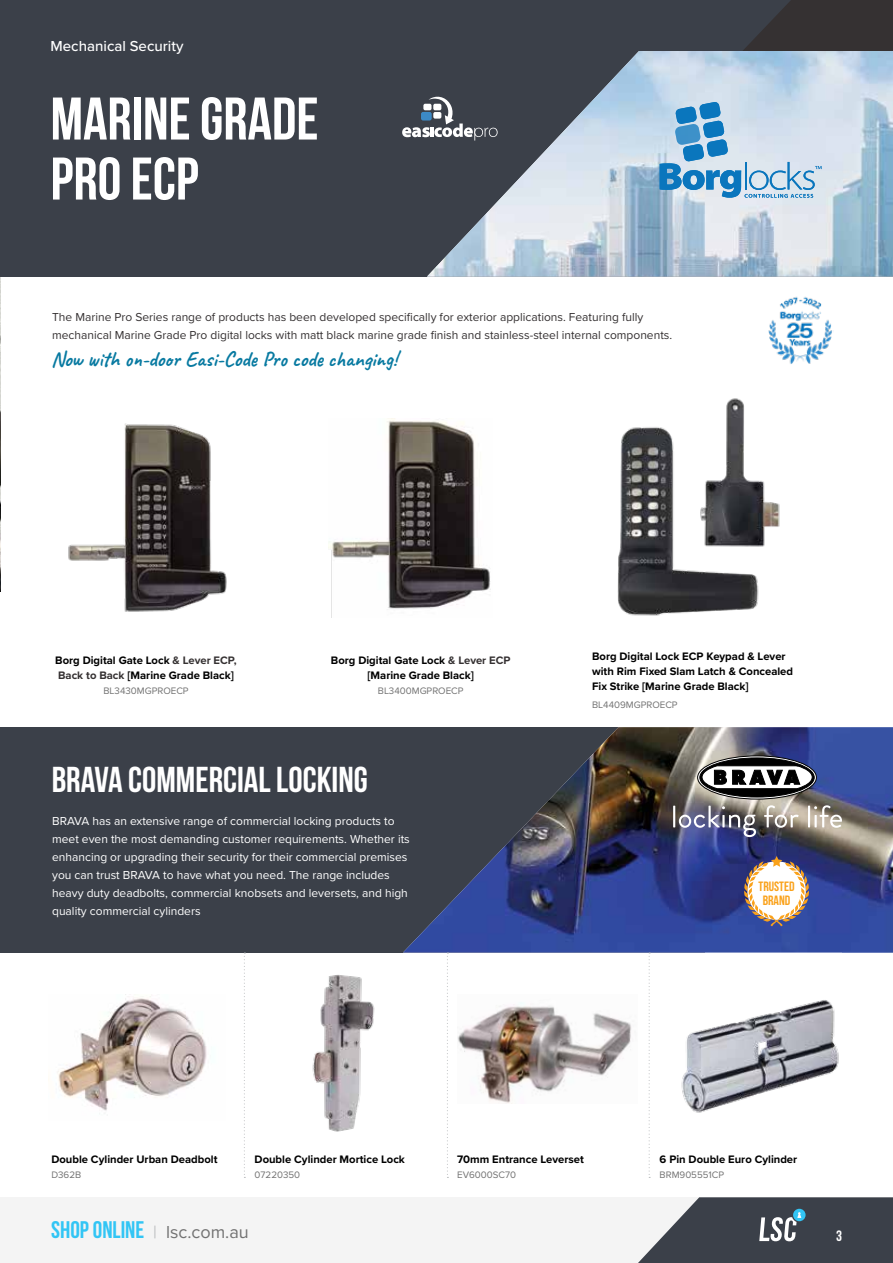
<style>
.page{position:relative;width:893px;height:1263px;background:#fff}
.page>*{position:absolute;margin:0;border:0;box-sizing:border-box;transform-origin:0 0}
.t1{font:700 60px/60px "Bebas Neue";color:#fff}
.t2{font:700 36px "Bebas Neue";color:#fff}
.t3{font:700 24px "Bebas Neue";color:#32c5f4}
.t4{font:700 21px "Caveat";color:#087aa1}
.t5{font:500 15px "Proxima Nova";color:#fff}
.t6{font:700 15px "Bebas Neue";color:#fff}
.t7{font:700 13.5px/13.5px "Bebas Neue";color:#faa21b;text-align:center}
.t8{font:12px/18px "Proxima Nova";color:#fff}
.t9{font:12px/18px "Proxima Nova";color:#353132}
.t10{font:700 11.25px/15px "Proxima Nova";color:#000}
.t11{font:9.75px "Proxima Nova";color:#727272}
.s1{color:#353132}
.s2{font-family:"Proxima Nova";font-weight:400;font-size:18px;color:#bcbec0}
.s3{font-family:"Proxima Nova";font-weight:400;font-size:18px;color:#727272}
</style>
<div class="page">
<div style="left:0;top:1197px;width:830px;height:66px;background:#f4f4f4"></div>
<svg style="left:638px;top:1197px;width:255px;height:66px;background:#575c64"></svg>
<img style="left:0;top:277px;width:1px;height:314px">
<div style="left:0;top:727px;width:705px;height:225px;background:#3b4049"></div>
<img style="left:403px;top:727px;width:490px;height:226px">
<svg style="left:244px;top:952px;width:1px;height:226px"></svg>
<svg style="left:447px;top:952px;width:1px;height:226px"></svg>
<svg style="left:649px;top:952px;width:1px;height:226px"></svg>
<div style="left:0;top:0;width:893px;height:277px;background:#3b4049"></div>
<svg style="left:743px;top:0;width:150px;height:51px;fill:#353132"></svg>
<img style="left:427px;top:51px;width:466px;height:226px">
<svg style="left:698px;top:756px;width:118px;height:43px"></svg>
<div style="left:697px;top:756px;width:120px;height:43px;border:1px solid #000;border-radius:50%"></div>
<div style="left:700px;top:758px;width:114px;height:39px;background:#000;border-radius:50%"></div>
<div style="left:700px;top:758px;width:114px;height:39px;border:1px solid #000;border-radius:50%"></div>
<svg style="left:702px;top:765px;width:110px;height:24px"></svg>
<hr style="left:673px;top:806px;width:2px;height:21px;background:#fff">
<svg style="left:679px;top:806px;width:77px;height:31px;background:#75758f"></svg>
<svg style="left:764px;top:805px;width:35px;height:23px"></svg>
<hr style="left:808px;top:806px;width:2px;height:21px;background:#fff">
<svg style="left:814px;top:805px;width:28px;height:23px"></svg>
<img style="left:68px;top:423px;width:159px;height:189px">
<img style="left:328px;top:418px;width:163px;height:200px">
<img style="left:617px;top:427px;width:142px;height:189px">
<img style="left:698px;top:398px;width:82px;height:154px">
<img style="left:57px;top:996px;width:150px;height:118px">
<img style="left:312px;top:975px;width:63px;height:157px">
<img style="left:457px;top:1002px;width:175px;height:101px">
<img style="left:681px;top:1000px;width:158px;height:113px">
<svg style="left:660px;top:102px;width:162px;height:96px;background:#a4c7e1"></svg>
<svg style="left:744px;top:856px;width:65px;height:70px"></svg>
<img style="left:768px;top:296px;width:64px;height:68px">
<svg style="left:402px;top:95px;width:96px;height:46px"></svg>
<p class="t5" style="left:51px;top:35px;width:134px">Mechanical Security</p>
<h1 class="t1" style="left:51px;top:88px;width:269px">MARINE GRADE<br>PRO ECP</h1>
<p class="t9" style="left:52px;top:307px;width:622px">The Marine Pro Series range of products has been developed specifically for exterior applications. Featuring fully mechanical Marine Grade Pro digital locks with matt black marine grade finish and stainless-steel internal components.</p>
<h3 class="t4" style="left:52px;top:346px;width:347px">Now with on-door Easi-Code Pro code changing!</h3>
<p class="t10" style="left:55px;top:653px;width:183px">Borg Digital Gate Lock <span class="s1">&amp; Lever ECP,<br>Back to Back</span> [Marine Grade Black]</p>
<p class="t11" style="left:103px;top:684px;width:87px">BL3430MGPROECP</p>
<p class="t10" style="left:331px;top:653px;width:181px;text-align:center">Borg Digital Gate Lock <span class="s1">&amp; Lever ECP </span>[Marine Grade Black]</p>
<p class="t11" style="left:378px;top:684px;width:87px">BL3400MGPROECP</p>
<h2 class="t2" style="left:52px;top:760px;width:318px">BRAVA COMMERCIAL LOCKING</h2>
<p class="t8" style="left:52px;top:811px;width:359px">BRAVA has an extensive range of commercial locking products to meet even the most demanding customer requirements. Whether its enhancing or upgrading their security for their commercial premises you can trust BRAVA to have what you need. The range includes heavy duty deadbolts, commercial knobsets and leversets, and high quality commercial cylinders</p>
<p class="t10" style="left:592px;top:648px;width:202px">Borg Digital Lock ECP Keypad &amp; Lever with Rim Fixed Slam Latch &amp; Concealed<br>Fix Strike [Marine Grade Black]</p>
<p class="t11" style="left:592px;top:697px;width:87px">BL4409MGPROECP</p>
<p class="t7" style="left:759px;top:879px;width:37px">TRUSTED<br>BRAND</p>
<p class="t10" style="left:51px;top:1151px;width:168px">Double Cylinder Urban Deadbolt</p>
<p class="t11" style="left:51px;top:1167px;width:31px">D362B</p>
<p class="t10" style="left:255px;top:1151px;width:152px">Double Cylinder Mortice Lock</p>
<p class="t11" style="left:255px;top:1167px;width:47px">07220350</p>
<h3 class="t3" style="left:51px;top:1217px;width:199px">SHOP ONLINE <span class="s2">|</span> <span class="s3">lsc.com.au</span></h3>
<p class="t10" style="left:457px;top:1151px;width:128px">70mm Entrance Leverset</p>
<p class="t11" style="left:457px;top:1167px;width:60px">EV6000SC70</p>
<p class="t10" style="left:660px;top:1151px;width:139px">6 Pin Double Euro Cylinder</p>
<p class="t11" style="left:660px;top:1167px;width:66px">BRM905551CP</p>
<p class="t6" style="left:836px;top:1228px;width:7px">3</p>
</div>
